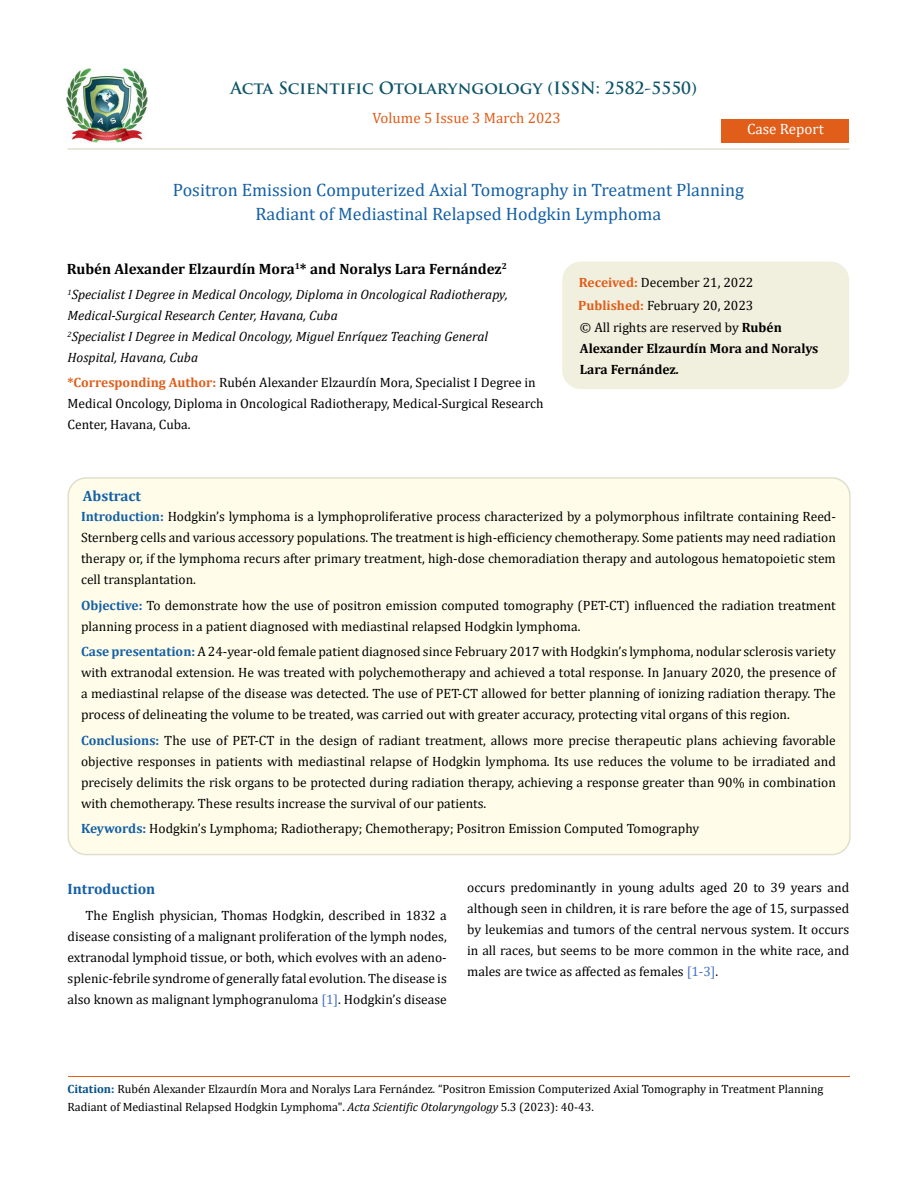
<style>
.page{position:relative;width:917px;height:1188px;background:#fff}
.page>*{position:absolute;margin:0;border:0;box-sizing:border-box;transform-origin:0 0}
.t1{font:18px/24px "Cambria";color:#1560a6;text-align:center}
.t2{font:700 16.5px "Trajan Pro";color:#0e546a}
.t3{font:700 15px "Cambria";color:#000}
.t4{font:15px "Cambria";color:#e05d1a}
.t5{font:700 15px "Cambria";color:#1560a6}
.t6{font:15px "Cambria";color:#fff}
.t7{font:13.5px/21px "Cambria";color:#000;text-align:justify}
.t8{font:italic 13.5px/21px "Cambria";color:#000}
.t9{font:700 13.5px/21px "Cambria";color:#000}
.t10{font:12px/18px "Cambria";color:#000}
.s1{font-weight:700;color:#e05d1a}
.s2{font-weight:400}
.s3{font-style:italic}
.s4{font-weight:700;color:#1560a6}
.s5{color:#4472c4}
.s6{font-weight:700;color:#035089}
</style>
<div class="page">
<img style="left:67px;top:68px;width:80px;height:74px">
<div style="left:721px;top:119px;width:128px;height:23px;background:#e05d1a"></div>
<div style="left:563px;top:262px;width:285px;height:126px;background:#f1f0de;border-radius:18px"></div>
<div style="left:562px;top:262px;width:287px;height:127px;border:2px solid #f1f0de;border-radius:18px"></div>
<div style="left:68px;top:478px;width:781px;height:377px;background:#fffde9;border-radius:18px"></div>
<div style="left:67px;top:477px;width:783px;height:378px;border:2px solid #e0dfcd;border-radius:18px"></div>
<hr style="left:68px;top:1076px;width:781px;height:1px;background:#e05d1a">
<hr style="left:67px;top:148px;width:782px;height:2px;background:#e0dfcd">
<p class="t2" style="left:230px;top:77px;width:468px">Acta Scientific Otolaryngology (ISSN: 2582-5550)</p>
<p class="t4" style="left:372px;top:109px;width:190px">Volume 5 Issue 3 March 2023</p>
<p class="t6" style="left:747px;top:120px;width:78px">Case Report</p>
<h1 class="t1" style="left:173px;top:178px;width:573px">Positron Emission Computerized Axial Tomography in Treatment Planning<br>Radiant of Mediastinal Relapsed Hodgkin Lymphoma</h1>
<p class="t3" style="left:67px;top:258px;width:442px">Rubén Alexander Elzaurdín Mora<sup>1</sup>* and Noralys Lara Fernández<sup>2</sup></p>
<p class="t8" style="left:67px;top:284px;width:441px"><sup>1</sup>Specialist I Degree in Medical Oncology, Diploma in Oncological Radiotherapy, Medical-Surgical Research Center, Havana, Cuba<br><sup>2</sup>Specialist I Degree in Medical Oncology, Miguel Enríquez Teaching General Hospital, Havana, Cuba</p>
<p class="t7" style="left:67px;top:372px;width:477px;text-align:left"><span class="s1">*Corresponding Author:</span> Rubén Alexander Elzaurdín Mora, Specialist I Degree in<br>Medical Oncology, Diploma in Oncological Radiotherapy, Medical-Surgical Research<br>Center, Havana, Cuba.</p>
<p class="t7" style="left:578px;top:271px;width:177px;line-height:23px"><span class="s1">Received:</span> December 21, 2022<br><span class="s1">Published:</span> February 20, 2023</p>
<p class="t9" style="left:580px;top:316px;width:240px"><span class="s2">© All rights are reserved by</span> Rubén<br>Alexander Elzaurdín Mora and Noralys<br>Lara Fernández<span class="s3">.</span></p>
<p class="t5" style="left:83px;top:486px;width:60px">Abstract</p>
<p class="t7" style="left:81px;top:506px;width:756px"><span class="s4">Introduction:</span> Hodgkin’s lymphoma is a lymphoproliferative process characterized by a polymorphous infiltrate containing Reed-Sternberg cells and various accessory populations. The treatment is high-efficiency chemotherapy. Some patients may need radiation therapy or, if the lymphoma recurs after primary treatment, high-dose chemoradiation therapy and autologous hematopoietic stem cell transplantation.</p>
<p class="t7" style="left:81px;top:595px;width:756px"><span class="s4">Objective:</span> To demonstrate how the use of positron emission computed tomography (PET-CT) influenced the radiation treatment planning process in a patient diagnosed with mediastinal relapsed Hodgkin lymphoma.</p>
<p class="t7" style="left:81px;top:641px;width:756px"><span class="s4">Case presentation:</span> A 24-year-old female patient diagnosed since February 2017 with Hodgkin’s lymphoma, nodular sclerosis variety with extranodal extension. He was treated with polychemotherapy and achieved a total response. In January 2020, the presence of a mediastinal relapse of the disease was detected. The use of PET-CT allowed for better planning of ionizing radiation therapy. The process of delineating the volume to be treated, was carried out with greater accuracy, protecting vital organs of this region.</p>
<p class="t7" style="left:81px;top:730px;width:756px"><span class="s4">Conclusions:</span> The use of PET-CT in the design of radiant treatment, allows more precise therapeutic plans achieving favorable objective responses in patients with mediastinal relapse of Hodgkin lymphoma. Its use reduces the volume to be irradiated and precisely delimits the risk organs to be protected during radiation therapy, achieving a response greater than 90% in combination with chemotherapy. These results increase the survival of our patients.</p>
<p class="t7" style="left:81px;top:818px;width:619px"><span class="s4">Keywords:</span> Hodgkin’s Lymphoma; Radiotherapy; Chemotherapy; Positron Emission Computed Tomography</p>
<p class="t5" style="left:68px;top:878px;width:89px">Introduction</p>
<p class="t7" style="left:68px;top:904px;width:381px;text-indent:18px">The English physician, Thomas Hodgkin, described in 1832 a disease consisting of a malignant proliferation of the lymph nodes, extranodal lymphoid tissue, or both, which evolves with an adeno&shy;splenic-febrile syndrome of generally fatal evolution. The disease is also known as malignant lymphogranuloma <span class="s5">[1]</span>. Hodgkin’s disease</p>
<p class="t7" style="left:467px;top:877px;width:383px">occurs predominantly in young adults aged 20 to 39 years and although seen in children, it is rare before the age of 15, surpassed by leukemias and tumors of the central nervous system. It occurs in all races, but seems to be more common in the white race, and males are twice as affected as females <span class="s5">[1-3]</span>.</p>
<p class="t10" style="left:67px;top:1080px;width:757px"><span class="s6">Citation:</span> Rubén Alexander Elzaurdín Mora and Noralys Lara Fernández<span class="s3">.</span> “Positron Emission Computerized Axial Tomography in Treatment Planning<br>Radiant of Mediastinal Relapsed Hodgkin Lymphoma". <span class="s3">Acta Scientific Otolaryngology</span> 5.3 (2023): 40-43.</p>
</div>
